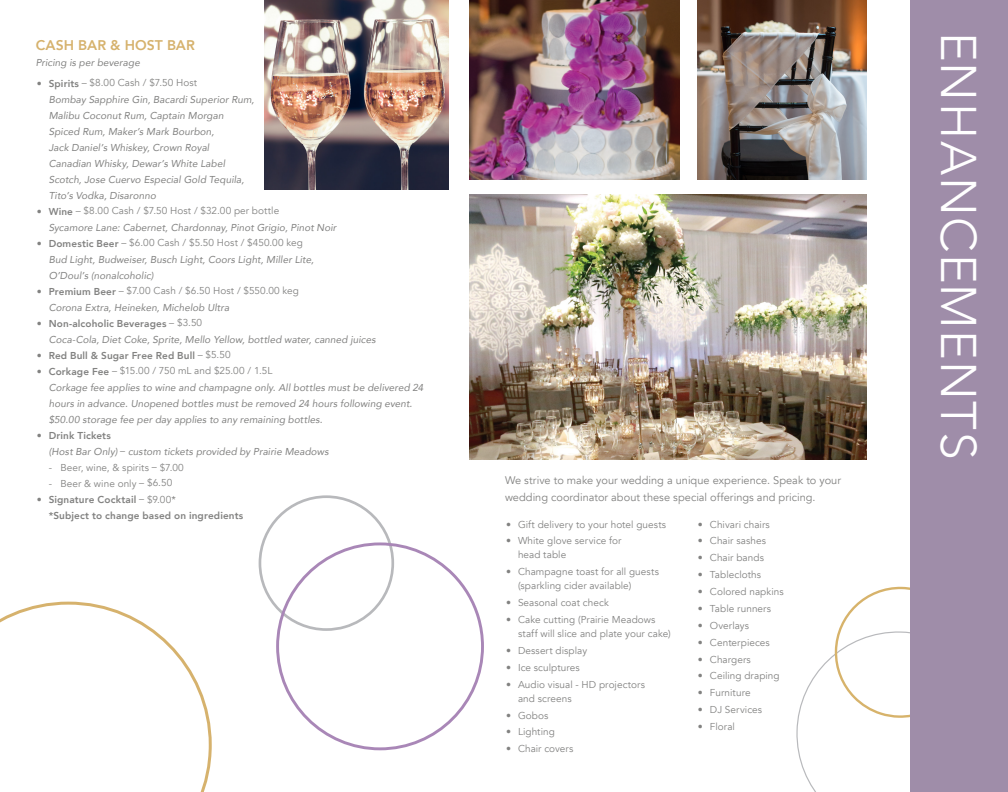
<style>
.page{position:relative;width:1008px;height:792px;background:#fff}
.page>*{position:absolute;margin:0;border:0;box-sizing:border-box;transform-origin:0 0}
.t1{font:300 50px "Avenir";letter-spacing:.035em;color:#fff}
.Headline_Small{font:800 14px "Avenir";color:#d6b26d}
.Intro_Body_Copy{font:11px/17px "Avenir";color:#828281}
.Bullets_FAQ{font:italic 10px/16px "Avenir";letter-spacing:.005em;color:#828281}
.Bullets_FAQ-2{font:10px/14px "Avenir";letter-spacing:.005em;color:#828281}
.Bullets_FAQ-3{font:800 10px "Avenir";letter-spacing:.01em;color:#828281}
.Body_Copy{font:italic 10px "Avenir";letter-spacing:.005em;color:#828281}
.s1{font-weight:800}
.s2{font-weight:400}
.s3{font-style:normal}
</style>
<div class="page">
<img style="left:469px;top:0;width:211px;height:179px">
<img style="left:697px;top:0;width:169px;height:179px">
<svg style="left:796px;top:654px;width:38px;height:138px"></svg>
<svg style="left:834px;top:586px;width:76px;height:132px"></svg>
<img style="left:469px;top:195px;width:397px;height:264px">
<div style="left:910px;top:0;width:97px;height:792px;background:#9f8da9"></div>
<img style="left:264px;top:0;width:184px;height:189px">
<svg style="left:258px;top:495px;width:133px;height:112px"></svg>
<svg style="left:275px;top:541px;width:209px;height:210px"></svg>
<svg style="left:0;top:601px;width:212px;height:191px"></svg>
<p class="Headline_Small" style="left:36px;top:34px;width:161px">CASH BAR &amp; HOST BAR</p>
<p class="Body_Copy" style="left:36px;top:57px;width:106px">Pricing is per beverage</p>
<p class="Bullets_FAQ-2" style="left:37px;top:75px;width:162px"><span class="s1">• Spirits</span> – $8.00 Cash / $7.50 Host</p>
<p class="Bullets_FAQ" style="left:49px;top:91px;width:207px">Bombay Sapphire Gin, Bacardi Superior Rum, Malibu Coconut Rum, Captain Morgan Spiced Rum, Maker’s Mark Bourbon,<br>Jack Daniel’s Whiskey, Crown Royal Canadian Whisky, Dewar’s White Label Scotch, Jose Cuervo Especial Gold Tequila, Tito’s Vodka, Disaronno</p>
<p class="Bullets_FAQ-2" style="left:37px;top:203px;width:244px"><span class="s1">• Wine</span> – $8.00 Cash / $7.50 Host / $32.00 per bottle</p>
<p class="Bullets_FAQ" style="left:49px;top:219px;width:289px">Sycamore Lane: Cabernet, Chardonnay, Pinot Grigio, Pinot Noir</p>
<p class="Bullets_FAQ-2" style="left:37px;top:235px;width:268px"><span class="s1">• Domestic Beer</span> – $6.00 Cash / $5.50 Host / $450.00 keg</p>
<p class="Bullets_FAQ" style="left:49px;top:251px;width:267px">Bud Light, Budweiser, Busch Light, Coors Light, Miller Lite,<br>O’Doul’s (nonalcoholic)</p>
<p class="Bullets_FAQ-2" style="left:37px;top:283px;width:264px"><span class="s1">• Premium Beer</span> – $7.00 Cash / $6.50 Host / $550.00 keg</p>
<p class="Bullets_FAQ" style="left:49px;top:299px;width:182px">Corona Extra, Heineken, Michelob Ultra</p>
<p class="Bullets_FAQ-3" style="left:37px;top:315px;width:167px">• Non-alcoholic Beverages <span class="s2">– $3.50</span></p>
<p class="Bullets_FAQ" style="left:49px;top:331px;width:328px">Coca-Cola, Diet Coke, Sprite, Mello Yellow, bottled water, canned juices</p>
<p class="Bullets_FAQ-3" style="left:37px;top:347px;width:195px">• Red Bull &amp; Sugar Free Red Bull <span class="s2">– $5.50</span></p>
<p class="Bullets_FAQ-2" style="left:37px;top:363px;width:237px"><span class="s1">• Corkage Fee</span> – $15.00 / 750 mL and $25.00 / 1.5L</p>
<p class="Bullets_FAQ" style="left:49px;top:379px;width:376px">Corkage fee applies to wine and champagne only. All bottles must be delivered 24 hours in advance. Unopened bottles must be removed 24 hours following event. $50.00 storage fee per day applies to any remaining bottles.</p>
<p class="Bullets_FAQ-3" style="left:37px;top:427px;width:76px">• Drink Tickets</p>
<p class="Bullets_FAQ" style="left:49px;top:443px;width:281px">(Host Bar Only) <span class="s3">–</span> custom tickets provided by Prairie Meadows</p>
<p class="Bullets_FAQ-2" style="left:49px;top:460px;width:137px">- Beer, wine, &amp; spirits – $7.00</p>
<p class="Bullets_FAQ-2" style="left:49px;top:476px;width:125px">- Beer &amp; wine only – $6.50</p>
<p class="Bullets_FAQ-3" style="left:37px;top:491px;width:141px">• Signature Cocktail <span class="s2">– $9.00*</span></p>
<p class="Bullets_FAQ-3" style="left:49px;top:507px;width:196px">*Subject to change based on ingredients</p>
<p class="Intro_Body_Copy" style="left:505px;top:472px;width:338px">We strive to make your wedding a unique experience. Speak to your wedding coordinator about these special offerings and pricing.</p>
<p class="Bullets_FAQ-2" style="left:506px;top:517px;width:162px">• Gift delivery to your hotel guests</p>
<p class="Bullets_FAQ-2" style="left:518px;top:534px;width:105px;text-indent:-12px">• White glove service for head table</p>
<p class="Bullets_FAQ-2" style="left:518px;top:565px;width:142px;text-indent:-12px">• Champagne toast for all guests (sparkling cider available)</p>
<p class="Bullets_FAQ-2" style="left:506px;top:596px;width:104px">• Seasonal coat check</p>
<p class="Bullets_FAQ-2" style="left:518px;top:613px;width:154px;text-indent:-12px">• Cake cutting (Prairie Meadows staff will slice and plate your cake)</p>
<p class="Bullets_FAQ-2" style="left:506px;top:644px;width:83px">• Dessert display</p>
<p class="Bullets_FAQ-2" style="left:506px;top:661px;width:75px">• Ice sculptures</p>
<p class="Bullets_FAQ-2" style="left:518px;top:677px;width:129px;text-indent:-12px">• Audio visual - HD projectors and screens</p>
<p class="Bullets_FAQ-2" style="left:506px;top:708px;width:44px">• Gobos</p>
<p class="Bullets_FAQ-2" style="left:506px;top:725px;width:50px">• Lighting</p>
<p class="Bullets_FAQ-2" style="left:506px;top:742px;width:69px">• Chair covers</p>
<p class="Bullets_FAQ-2" style="left:698px;top:517px;width:73px">• Chivari chairs</p>
<p class="Bullets_FAQ-2" style="left:698px;top:534px;width:69px">• Chair sashes</p>
<p class="Bullets_FAQ-2" style="left:698px;top:551px;width:67px">• Chair bands</p>
<p class="Bullets_FAQ-2" style="left:698px;top:568px;width:65px">• Tablecloths</p>
<p class="Bullets_FAQ-2" style="left:698px;top:585px;width:87px">• Colored napkins</p>
<p class="Bullets_FAQ-2" style="left:698px;top:602px;width:75px">• Table runners</p>
<p class="Bullets_FAQ-2" style="left:698px;top:619px;width:53px">• Overlays</p>
<p class="Bullets_FAQ-2" style="left:698px;top:635px;width:73px">• Centerpieces</p>
<p class="Bullets_FAQ-2" style="left:698px;top:652px;width:54px">• Chargers</p>
<p class="Bullets_FAQ-2" style="left:698px;top:669px;width:83px">• Ceiling draping</p>
<p class="Bullets_FAQ-2" style="left:698px;top:686px;width:54px">• Furniture</p>
<p class="Bullets_FAQ-2" style="left:698px;top:703px;width:66px">• DJ Services</p>
<p class="Bullets_FAQ-2" style="left:698px;top:720px;width:39px">• Floral</p>
<p class="t1" style="left:988px;top:32px;width:429px;rotate:90deg">ENHANCEMENTS</p>
</div>
